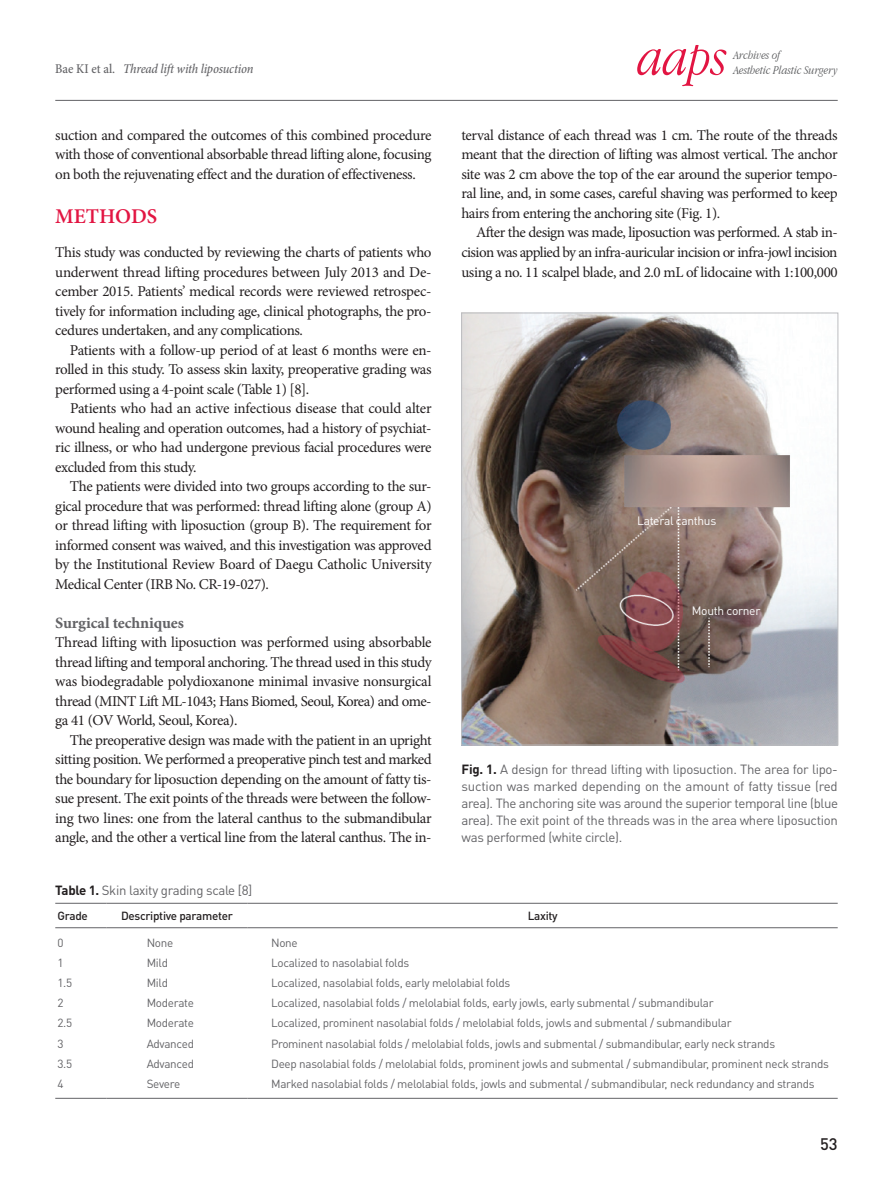
<style>
.page{position:relative;width:893px;height:1191px;background:#fff}
.page>*{position:absolute;margin:0;border:0;box-sizing:border-box;transform-origin:0 0}
.t1{font:italic 300 54px "Apple Garamond";color:#e21542}
.본문대제목{font:600 21px "Minion Pro";letter-spacing:-.005em;color:#e21542}
.t2{font:500 16.5px "DIN Pro";color:#231f20}
.본문중제목{font:15.75px "Minion Pro Bold Capt";letter-spacing:-.01em;color:#636366}
.본문{font:15px/19.5px "Minion Pro";letter-spacing:-.025em;color:#231f20;text-align:justify}
.하시라_저자제목{font:italic 500 condensed 13.5px "Minion Pro";letter-spacing:-.015em;color:#636366}
.표제목그림설명{font:13.2px/17.1px "DIN Pro";letter-spacing:-.025em;color:#636366;text-align:justify}
.t3{font:italic 300 12.45px "Apple Garamond";color:#57585a}
.그림지문_8pt{font:12px "DIN Pro";letter-spacing:-.025em;color:#fff}
.표본문{font:11.7px "DIN Pro";letter-spacing:-.025em;color:#636366}
.표머리글{font:500 11.7px "DIN Pro";letter-spacing:-.025em;color:#231f20}
.s1{font-style:normal}
.s2{font-weight:700;color:#231f20}
</style>
<div class="page">
<hr style="left:55px;top:100px;width:783px;height:1px;background:#636366">
<hr style="left:55px;top:903px;width:51px;height:1px;background:#636366">
<hr style="left:106px;top:903px;width:142px;height:1px;background:#636366">
<hr style="left:248px;top:903px;width:590px;height:1px;background:#636366">
<hr style="left:55px;top:927px;width:51px;height:1px;background:#636366">
<hr style="left:106px;top:927px;width:142px;height:1px;background:#636366">
<hr style="left:248px;top:927px;width:590px;height:1px;background:#636366">
<hr style="left:55px;top:1098px;width:51px;height:1px;background:#636366">
<hr style="left:106px;top:1098px;width:142px;height:1px;background:#636366">
<hr style="left:248px;top:1098px;width:590px;height:1px;background:#636366">
<img style="left:463px;top:315px;width:373px;height:428px">
<p class="t1" style="left:638px;top:25px;width:91px">aaps</p>
<p class="t3" style="left:733px;top:48px;width:48px">Archives of</p>
<p class="하시라_저자제목" style="left:55px;top:60px;width:200px"><span class="s1">Bae KI et al.</span> Thread lift with liposuction</p>
<p class="t3" style="left:733px;top:63px;width:106px">Aesthetic Plastic Surgery</p>
<p class="본문" style="left:55px;top:125px;width:378px">suction and compared the outcomes of this combined procedure with those of conventional absorbable thread lifting alone, focusing on both the rejuvenating effect and the duration of effectiveness.</p>
<p class="본문대제목" style="left:55px;top:202px;width:103px">METHODS</p>
<p class="본문" style="left:55px;top:242px;width:378px">This study was conducted by reviewing the charts of patients who underwent thread lifting procedures between July 2013 and De&shy;cember 2015. Patients’ medical records were reviewed retrospec&shy;tively for information including age, clinical photographs, the pro&shy;cedures undertaken, and any complications.</p>
<p class="본문" style="left:55px;top:340px;width:378px;text-indent:15px">Patients with a follow-up period of at least 6 months were en&shy;rolled in this study. To assess skin laxity, preoperative grading was performed using a 4-point scale (Table 1) [8].</p>
<p class="본문" style="left:55px;top:398px;width:378px;text-indent:15px">Patients who had an active infectious disease that could alter wound healing and operation outcomes, had a history of psychiat&shy;ric illness, or who had undergone previous facial procedures were excluded from this study.</p>
<p class="본문" style="left:55px;top:476px;width:378px;text-indent:15px">The patients were divided into two groups according to the sur&shy;gical procedure that was performed: thread lifting alone (group A) or thread lifting with liposuction (group B). The requirement for informed consent was waived, and this investigation was approved by the Institutional Review Board of Daegu Catholic University Medical Center (IRB No. CR-19-027).</p>
<p class="본문중제목" style="left:55px;top:612px;width:130px">Surgical techniques</p>
<p class="본문" style="left:55px;top:632px;width:378px">Thread lifting with liposuction was performed using absorbable thread lifting and temporal anchoring. The thread used in this study was biodegradable polydioxanone minimal invasive nonsurgical thread (MINT Lift ML-1043; Hans Biomed, Seoul, Korea) and ome&shy;ga 41 (OV World, Seoul, Korea).</p>
<p class="본문" style="left:55px;top:730px;width:378px;text-indent:15px">The preoperative design was made with the patient in an upright sitting position. We performed a preoperative pinch test and marked the boundary for liposuction depending on the amount of fatty tis&shy;sue present. The exit points of the threads were between the follow&shy;ing two lines: one from the lateral canthus to the submandibular angle, and the other a vertical line from the lateral canthus. The in-</p>
<p class="본문" style="left:461px;top:125px;width:378px">terval distance of each thread was 1 cm. The route of the threads meant that the direction of lifting was almost vertical. The anchor site was 2 cm above the top of the ear around the superior tempo&shy;ral line, and, in some cases, careful shaving was performed to keep hairs from entering the anchoring site (Fig. 1).</p>
<p class="본문" style="left:461px;top:223px;width:378px;text-indent:15px">After the design was made, liposuction was performed. A stab in&shy;cision was applied by an infra-auricular incision or infra-jowl incision using a no. 11 scalpel blade, and 2.0 mL of lidocaine with 1:100,000</p>
<p class="그림지문_8pt" style="left:637px;top:512px;width:81px">Lateral canthus</p>
<p class="그림지문_8pt" style="left:692px;top:602px;width:70px">Mouth corner</p>
<p class="표제목그림설명" style="left:462px;top:759px;width:378px"><span class="s2">Fig. 1.</span> A design for thread lifting with liposuction. The area for lipo&shy;suction was marked depending on the amount of fatty tissue (red area). The anchoring site was around the superior temporal line (blue area). The exit point of the threads was in the area where liposuction was performed (white circle).</p>
<p class="표제목그림설명" style="left:55px;top:880px;width:199px"><span class="s2">Table 1.</span> Skin laxity grading scale [8]</p>
<p class="표머리글" style="left:57px;top:907px;width:32px">Grade</p>
<p class="표머리글" style="left:121px;top:907px;width:113px">Descriptive parameter</p>
<p class="표머리글" style="left:528px;top:907px;width:31px">Laxity</p>
<p class="표본문" style="left:57px;top:934px;width:8px">0</p>
<p class="표본문" style="left:147px;top:934px;width:28px">None</p>
<p class="표본문" style="left:271px;top:934px;width:28px">None</p>
<p class="표본문" style="left:57px;top:954px;width:8px">1</p>
<p class="표본문" style="left:147px;top:954px;width:23px">Mild</p>
<p class="표본문" style="left:271px;top:954px;width:140px">Localized to nasolabial folds</p>
<p class="표본문" style="left:57px;top:975px;width:16px">1.5</p>
<p class="표본문" style="left:147px;top:975px;width:23px">Mild</p>
<p class="표본문" style="left:271px;top:975px;width:241px">Localized, nasolabial folds, early melolabial folds</p>
<p class="표본문" style="left:57px;top:995px;width:8px">2</p>
<p class="표본문" style="left:147px;top:995px;width:49px">Moderate</p>
<p class="표본문" style="left:271px;top:995px;width:444px">Localized, nasolabial folds / melolabial folds, early jowls, early submental / submandibular</p>
<p class="표본문" style="left:57px;top:1015px;width:16px">2.5</p>
<p class="표본문" style="left:147px;top:1015px;width:49px">Moderate</p>
<p class="표본문" style="left:271px;top:1015px;width:462px">Localized, prominent nasolabial folds / melolabial folds, jowls and submental / submandibular</p>
<p class="표본문" style="left:57px;top:1035px;width:8px">3</p>
<p class="표본문" style="left:147px;top:1035px;width:49px">Advanced</p>
<p class="표본문" style="left:271px;top:1035px;width:506px">Prominent nasolabial folds / melolabial folds, jowls and submental / submandibular, early neck strands</p>
<p class="표본문" style="left:57px;top:1055px;width:16px">3.5</p>
<p class="표본문" style="left:147px;top:1055px;width:49px">Advanced</p>
<p class="표본문" style="left:271px;top:1055px;width:559px">Deep nasolabial folds / melolabial folds, prominent jowls and submental / submandibular, prominent neck strands</p>
<p class="표본문" style="left:57px;top:1076px;width:8px">4</p>
<p class="표본문" style="left:147px;top:1076px;width:35px">Severe</p>
<p class="표본문" style="left:271px;top:1076px;width:545px">Marked nasolabial folds / melolabial folds, jowls and submental / submandibular, neck redundancy and strands</p>
<p class="t2" style="left:820px;top:1132px;width:19px">53</p>
</div>
